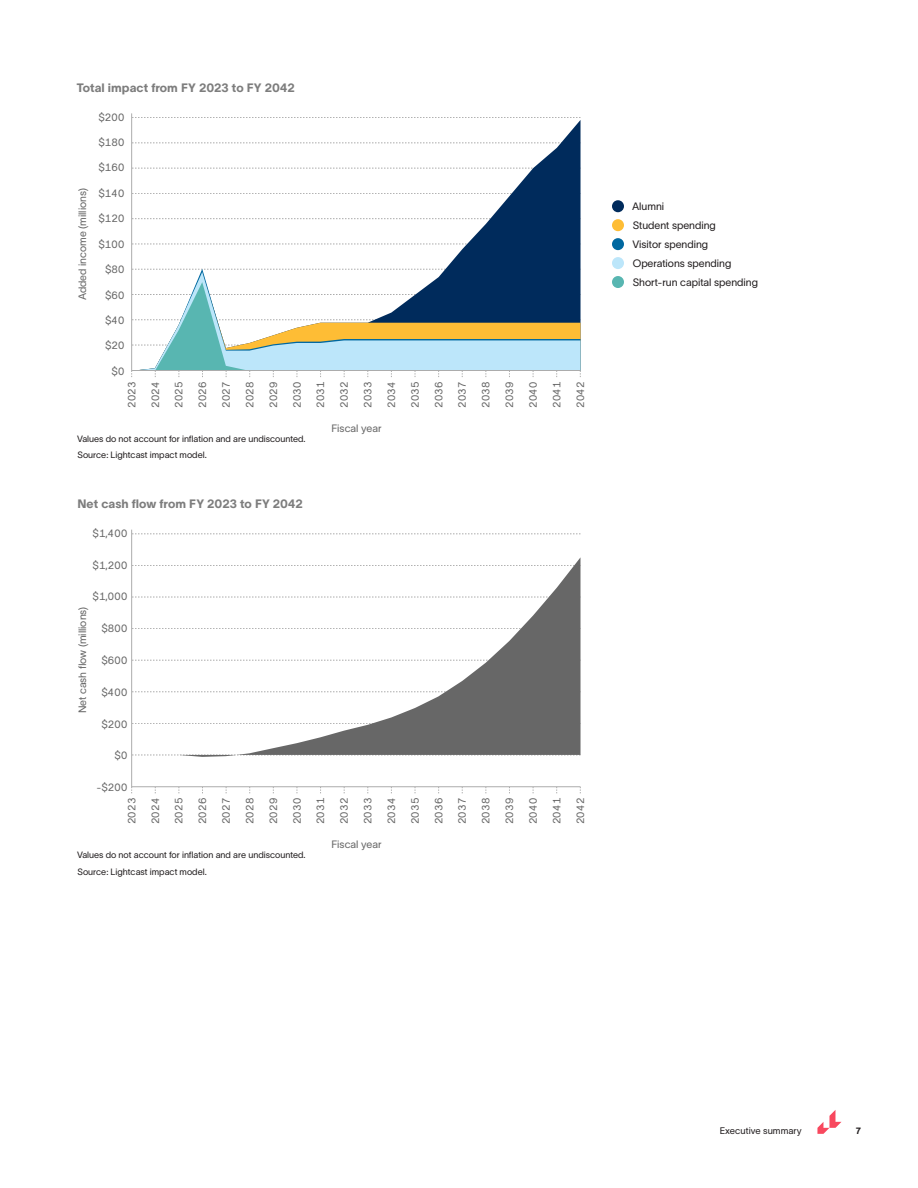
<style>
.page{position:relative;width:918px;height:1188px;background:#fff}
.page>*{position:absolute;margin:0;border:0;box-sizing:border-box;transform-origin:0 0}
.Figure_Title{font:12px "TWK Lausanne 800";letter-spacing:.005em;color:#7d7d7d}
.Figure_XAxis_Center{font:10.5px "TWK Lausanne 300";color:#676767}
.FigureText_LeftAlign{font:10.5px "TWK Lausanne 300";color:#231f20}
.t1{font:9.3px "TWK Lausanne 300";letter-spacing:.005em;color:#231f20}
.Figure_Footnote{font:9px "TWK Lausanne 300";color:#231f20}
.t2{font:9px "TWK Lausanne 800";color:#231f20}
</style>
<div class="page">
<svg style="left:817px;top:1110px;width:24px;height:24px"></svg>
<svg style="left:132px;top:117px;width:448px;height:1px"></svg>
<svg style="left:132px;top:120px;width:449px;height:149px"></svg>
<svg style="left:132px;top:269px;width:449px;height:3px"></svg>
<svg style="left:132px;top:272px;width:449px;height:10px"></svg>
<div style="left:612px;top:257px;width:12px;height:12px;background:#bce6fa;border-radius:50%"></div>
<div style="left:612px;top:219px;width:12px;height:12px;background:#febd35;border-radius:50%"></div>
<div style="left:612px;top:200px;width:12px;height:12px;background:#002b5c;border-radius:50%"></div>
<div style="left:612px;top:276px;width:12px;height:12px;background:#58b6b1;border-radius:50%"></div>
<div style="left:612px;top:238px;width:12px;height:12px;background:#0068a0;border-radius:50%"></div>
<svg style="left:131px;top:282px;width:450px;height:95px"></svg>
<hr style="left:131px;top:113px;width:1px;height:258px;background:#acacac">
<hr style="left:132px;top:370px;width:448px;height:1px;background:#acacac">
<svg style="left:132px;top:597px;width:47px;height:1px"></svg>
<svg style="left:132px;top:660px;width:47px;height:1px"></svg>
<svg style="left:132px;top:692px;width:47px;height:1px"></svg>
<svg style="left:132px;top:755px;width:47px;height:1px"></svg>
<svg style="left:132px;top:723px;width:47px;height:1px"></svg>
<svg style="left:132px;top:534px;width:448px;height:1px"></svg>
<svg style="left:132px;top:565px;width:47px;height:1px"></svg>
<svg style="left:132px;top:628px;width:47px;height:1px"></svg>
<hr style="left:131px;top:530px;width:1px;height:257px;background:#acacac">
<hr style="left:132px;top:786px;width:448px;height:1px;background:#acacac">
<svg style="left:180px;top:557px;width:401px;height:200px"></svg>
<p class="Figure_Title" style="left:77px;top:79px;width:219px">Total impact from FY 2023 to FY 2042</p>
<p class="Figure_XAxis_Center" style="left:98px;top:109px;width:28px">$200</p>
<p class="Figure_XAxis_Center" style="left:98px;top:135px;width:28px">$180</p>
<p class="Figure_XAxis_Center" style="left:75px;top:300px;width:114px;rotate:-90deg">Added income (millions)</p>
<p class="Figure_XAxis_Center" style="left:98px;top:160px;width:28px">$160</p>
<p class="Figure_XAxis_Center" style="left:98px;top:186px;width:28px">$140</p>
<p class="Figure_XAxis_Center" style="left:98px;top:211px;width:28px">$120</p>
<p class="Figure_XAxis_Center" style="left:98px;top:237px;width:28px">$100</p>
<p class="Figure_XAxis_Center" style="left:105px;top:262px;width:21px">$80</p>
<p class="Figure_XAxis_Center" style="left:105px;top:287px;width:21px">$60</p>
<p class="Figure_XAxis_Center" style="left:105px;top:313px;width:21px">$40</p>
<p class="Figure_XAxis_Center" style="left:105px;top:338px;width:21px">$20</p>
<p class="Figure_XAxis_Center" style="left:112px;top:364px;width:15px">$0</p>
<p class="Figure_XAxis_Center" style="left:124px;top:408px;width:28px;rotate:-90deg">2023</p>
<p class="Figure_XAxis_Center" style="left:148px;top:408px;width:28px;rotate:-90deg">2024</p>
<p class="Figure_XAxis_Center" style="left:171px;top:408px;width:28px;rotate:-90deg">2025</p>
<p class="Figure_XAxis_Center" style="left:195px;top:408px;width:28px;rotate:-90deg">2026</p>
<p class="Figure_XAxis_Center" style="left:219px;top:408px;width:28px;rotate:-90deg">2027</p>
<p class="Figure_XAxis_Center" style="left:242px;top:408px;width:28px;rotate:-90deg">2028</p>
<p class="Figure_XAxis_Center" style="left:266px;top:408px;width:28px;rotate:-90deg">2029</p>
<p class="Figure_XAxis_Center" style="left:290px;top:408px;width:28px;rotate:-90deg">2030</p>
<p class="Figure_XAxis_Center" style="left:313px;top:408px;width:28px;rotate:-90deg">2031</p>
<p class="Figure_XAxis_Center" style="left:337px;top:408px;width:28px;rotate:-90deg">2032</p>
<p class="Figure_XAxis_Center" style="left:360px;top:408px;width:28px;rotate:-90deg">2033</p>
<p class="Figure_XAxis_Center" style="left:384px;top:408px;width:28px;rotate:-90deg">2034</p>
<p class="Figure_XAxis_Center" style="left:408px;top:408px;width:28px;rotate:-90deg">2035</p>
<p class="Figure_XAxis_Center" style="left:431px;top:408px;width:28px;rotate:-90deg">2036</p>
<p class="Figure_XAxis_Center" style="left:455px;top:408px;width:28px;rotate:-90deg">2037</p>
<p class="Figure_XAxis_Center" style="left:478px;top:408px;width:28px;rotate:-90deg">2038</p>
<p class="Figure_XAxis_Center" style="left:502px;top:408px;width:28px;rotate:-90deg">2039</p>
<p class="Figure_XAxis_Center" style="left:526px;top:408px;width:28px;rotate:-90deg">2040</p>
<p class="Figure_XAxis_Center" style="left:549px;top:408px;width:28px;rotate:-90deg">2041</p>
<p class="Figure_XAxis_Center" style="left:573px;top:408px;width:28px;rotate:-90deg">2042</p>
<p class="Figure_Footnote" style="left:77px;top:432px;width:230px">Values do not account for inflation and are undiscounted.</p>
<p class="Figure_Footnote" style="left:77px;top:449px;width:131px">Source: Lightcast impact model.</p>
<p class="Figure_Title" style="left:77px;top:495px;width:227px">Net cash flow from FY 2023 to FY 2042</p>
<p class="Figure_XAxis_Center" style="left:93px;top:526px;width:37px">$1,400</p>
<p class="Figure_XAxis_Center" style="left:93px;top:557px;width:37px">$1,200</p>
<p class="Figure_XAxis_Center" style="left:93px;top:589px;width:37px">$1,000</p>
<p class="Figure_XAxis_Center" style="left:75px;top:713px;width:108px;rotate:-90deg">Net cash flow (millions)</p>
<p class="Figure_XAxis_Center" style="left:101px;top:621px;width:28px">$800</p>
<p class="Figure_XAxis_Center" style="left:101px;top:653px;width:28px">$600</p>
<p class="Figure_XAxis_Center" style="left:101px;top:685px;width:28px">$400</p>
<p class="Figure_XAxis_Center" style="left:101px;top:716px;width:28px">$200</p>
<p class="Figure_XAxis_Center" style="left:115px;top:748px;width:15px">$0</p>
<p class="Figure_XAxis_Center" style="left:97px;top:780px;width:33px">-$200</p>
<p class="Figure_XAxis_Center" style="left:332px;top:421px;width:52px">Fiscal year</p>
<p class="Figure_XAxis_Center" style="left:124px;top:824px;width:28px;rotate:-90deg">2023</p>
<p class="Figure_XAxis_Center" style="left:148px;top:824px;width:28px;rotate:-90deg">2024</p>
<p class="Figure_XAxis_Center" style="left:171px;top:824px;width:28px;rotate:-90deg">2025</p>
<p class="Figure_XAxis_Center" style="left:195px;top:824px;width:28px;rotate:-90deg">2026</p>
<p class="Figure_XAxis_Center" style="left:219px;top:824px;width:28px;rotate:-90deg">2027</p>
<p class="Figure_XAxis_Center" style="left:242px;top:824px;width:28px;rotate:-90deg">2028</p>
<p class="Figure_XAxis_Center" style="left:266px;top:824px;width:28px;rotate:-90deg">2029</p>
<p class="Figure_XAxis_Center" style="left:290px;top:824px;width:28px;rotate:-90deg">2030</p>
<p class="Figure_XAxis_Center" style="left:313px;top:824px;width:28px;rotate:-90deg">2031</p>
<p class="Figure_XAxis_Center" style="left:337px;top:824px;width:28px;rotate:-90deg">2032</p>
<p class="Figure_XAxis_Center" style="left:360px;top:824px;width:28px;rotate:-90deg">2033</p>
<p class="Figure_XAxis_Center" style="left:384px;top:824px;width:28px;rotate:-90deg">2034</p>
<p class="Figure_XAxis_Center" style="left:408px;top:824px;width:28px;rotate:-90deg">2035</p>
<p class="Figure_XAxis_Center" style="left:431px;top:824px;width:28px;rotate:-90deg">2036</p>
<p class="Figure_XAxis_Center" style="left:455px;top:824px;width:28px;rotate:-90deg">2037</p>
<p class="Figure_XAxis_Center" style="left:478px;top:824px;width:28px;rotate:-90deg">2038</p>
<p class="Figure_XAxis_Center" style="left:502px;top:824px;width:28px;rotate:-90deg">2039</p>
<p class="Figure_XAxis_Center" style="left:526px;top:824px;width:28px;rotate:-90deg">2040</p>
<p class="Figure_XAxis_Center" style="left:549px;top:824px;width:28px;rotate:-90deg">2041</p>
<p class="Figure_XAxis_Center" style="left:573px;top:824px;width:28px;rotate:-90deg">2042</p>
<p class="Figure_Footnote" style="left:77px;top:848px;width:230px">Values do not account for inflation and are undiscounted.</p>
<p class="Figure_Footnote" style="left:77px;top:865px;width:131px">Source: Lightcast impact model.</p>
<p class="Figure_XAxis_Center" style="left:332px;top:837px;width:52px">Fiscal year</p>
<p class="FigureText_LeftAlign" style="left:632px;top:199px;width:34px">Alumni</p>
<p class="FigureText_LeftAlign" style="left:633px;top:218px;width:85px">Student spending</p>
<p class="FigureText_LeftAlign" style="left:632px;top:237px;width:77px">Visitor spending</p>
<p class="FigureText_LeftAlign" style="left:633px;top:256px;width:100px">Operations spending</p>
<p class="FigureText_LeftAlign" style="left:633px;top:275px;width:127px">Short-run capital spending</p>
<p class="t1" style="left:720px;top:1124px;width:84px">Executive summary</p>
<p class="t2" style="left:856px;top:1124px;width:6px">7</p>
</div>
